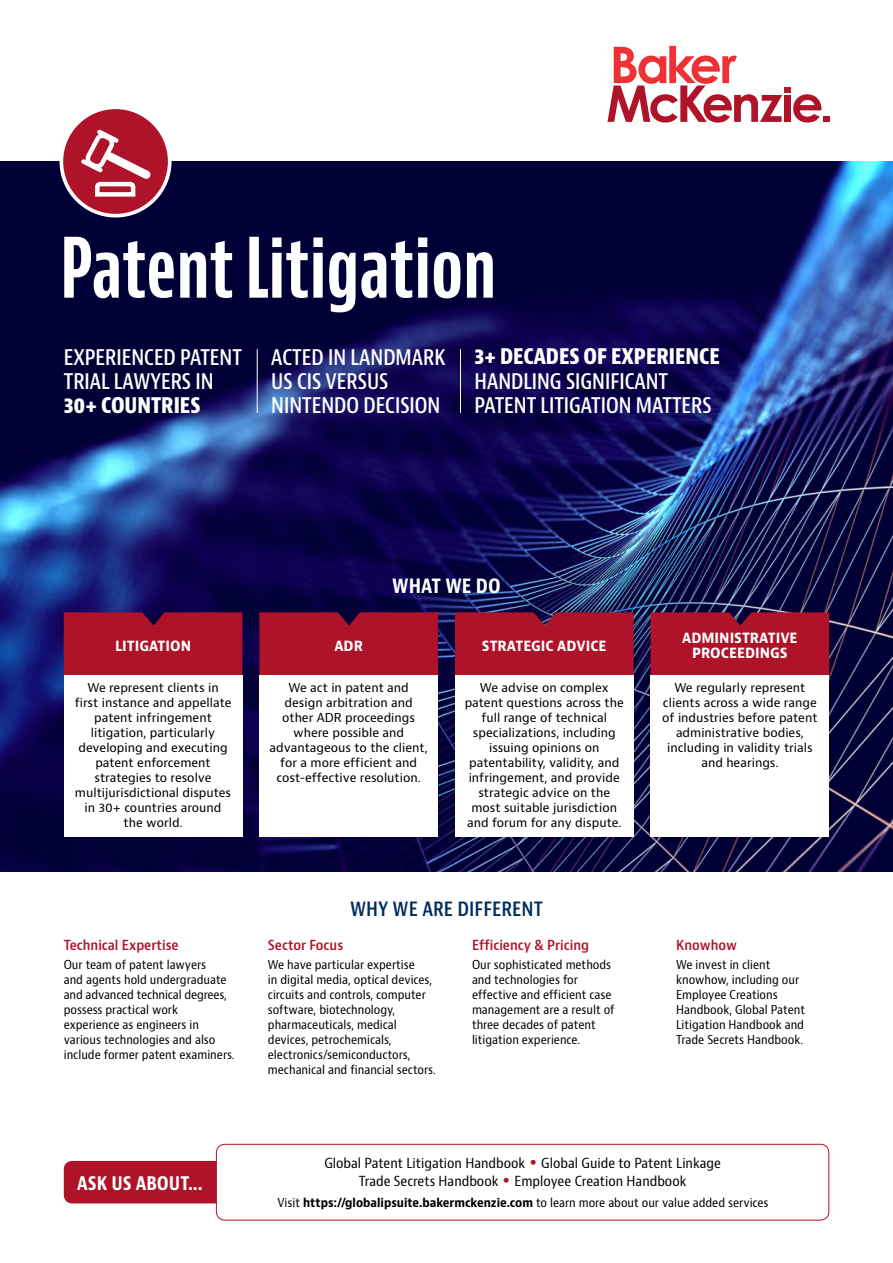
<style>
.page{position:relative;width:893px;height:1263px;background:#fff}
.page>*{position:absolute;margin:0;border:0;box-sizing:border-box;transform-origin:0 0}
.t1{font:81px "Baker Mc Kenzie Bernini Cp Bd";letter-spacing:.01em;color:#fff}
.t2{font:600 condensed 21px/24px "Baker Mc Kenzie Bernini";color:#fff}
.t3{font:condensed 21px "Baker Mc Kenzie Bernini";color:#fff}
.t4{font:600 condensed 21px "Baker Mc Kenzie Bernini";color:#002b5a}
.t5{font:700 condensed 21px "Baker Mc Kenzie Bernini";color:#fff}
.t6{font:700 condensed 19.95px "Baker Mc Kenzie Bernini";color:#fff}
.t7{font:15px/15px "Baker Mc Kenzie Bernini Nr Bd";color:#fff;text-align:center}
.t8{font:13.5px/18px "Baker Mc Kenzie Bernini Nr Reg";color:#000;text-align:center}
.t9{font:13.5px "Baker Mc Kenzie Bernini Nr Sb";color:#ae132a}
.t10{font:12px/15px "Baker Mc Kenzie Bernini Nr Reg";color:#000}
.t11{font:12px/15px "Baker Mc Kenzie Bernini";color:#000;text-align:center}
.s1{font-family:"Baker Mc Kenzie Bernini";font-stretch:expanded;font-size:18px;color:#ae132a}
.s2{font-family:"Baker Mc Kenzie Bernini Nr Bd"}
</style>
<div class="page">
<img style="left:0;top:162px;width:893px;height:710px">
<div style="left:64px;top:612px;width:178px;height:63px;background:#ae132a"></div>
<div style="left:259px;top:612px;width:179px;height:63px;background:#ae132a"></div>
<div style="left:455px;top:612px;width:179px;height:63px;background:#ae132a"></div>
<div style="left:651px;top:612px;width:178px;height:63px;background:#ae132a"></div>
<div style="left:64px;top:675px;width:178px;height:162px;background:#fff"></div>
<div style="left:651px;top:675px;width:178px;height:162px;background:#fff"></div>
<div style="left:259px;top:675px;width:179px;height:162px;background:#fff"></div>
<div style="left:455px;top:675px;width:179px;height:162px;background:#fff"></div>
<svg style="left:607px;top:46px;width:222px;height:77px"></svg>
<div style="left:64px;top:1161px;width:152px;height:42px;background:#ae132a"></div>
<div style="left:216px;top:1144px;width:613px;height:76px;border:1px solid #ae132a;border-radius:9px"></div>
<hr style="left:257px;top:349px;width:1px;height:64px;background:#fff">
<hr style="left:460px;top:349px;width:1px;height:64px;background:#fff">
<svg style="left:61px;top:107px;width:109px;height:109px;background:#b93347"></svg>
<svg style="left:77px;top:126px;width:81px;height:73px"></svg>
<div style="left:60px;top:105px;width:112px;height:112px;border:4px solid #fff;border-radius:50%"></div>
<h1 class="t1" style="left:61px;top:222px;width:437px">Patent Litigation</h1>
<h2 class="t2" style="left:64px;top:346px;width:180px">EXPERIENCED PATENT<br>TRIAL LAWYERS IN</h2>
<h2 class="t3" style="left:64px;top:392px;width:138px">30+ COUNTRIES</h2>
<h2 class="t2" style="left:271px;top:346px;width:176px">ACTED IN LANDMARK<br>US CIS VERSUS<br>NINTENDO DECISION</h2>
<h2 class="t3" style="left:475px;top:344px;width:247px">3+ DECADES OF EXPERIENCE</h2>
<h2 class="t2" style="left:475px;top:369px;width:239px">HANDLING SIGNIFICANT<br>PATENT LITIGATION MATTERS</h2>
<h2 class="t5" style="left:392px;top:572px;width:110px">WHAT WE DO</h2>
<p class="t7" style="left:115px;top:638px;width:77px">LITIGATION</p>
<p class="t7" style="left:334px;top:638px;width:30px">ADR</p>
<p class="t7" style="left:482px;top:638px;width:126px">STRATEGIC ADVICE</p>
<p class="t7" style="left:682px;top:630px;width:117px">ADMINISTRATIVE<br>PROCEEDINGS</p>
<p class="t11" style="left:75px;top:680px;width:158px">We represent clients in first instance and appellate patent infringement litigation, particularly developing and executing patent enforcement strategies to resolve multijurisdictional disputes in 30+ countries around the world.</p>
<p class="t11" style="left:662px;top:680px;width:157px">We regularly represent clients across a wide range of industries before patent administrative bodies, including in validity trials and hearings.</p>
<p class="t11" style="left:269px;top:680px;width:160px">We act in patent and design arbitration and other ADR proceedings where possible and advantageous to the client, for a more efficient and cost-effective resolution.</p>
<p class="t11" style="left:465px;top:680px;width:161px">We advise on complex patent questions across the full range of technical specializations, including issuing opinions on patentability, validity, and infringement, and provide strategic advice on the most suitable jurisdiction and forum for any dispute.</p>
<p class="t9" style="left:64px;top:936px;width:116px">Technical Expertise</p>
<p class="t10" style="left:64px;top:957px;width:172px">Our team of patent lawyers<br>and agents hold undergraduate and advanced technical degrees, possess practical work experience as engineers in various technologies and also include former patent examiners.</p>
<h3 class="t6" style="left:77px;top:1170px;width:127px">ASK US ABOUT...</h3>
<h2 class="t4" style="left:350px;top:896px;width:194px">WHY WE ARE DIFFERENT</h2>
<p class="t9" style="left:268px;top:936px;width:77px">Sector Focus</p>
<p class="t10" style="left:268px;top:957px;width:169px">We have particular expertise<br>in digital media, optical devices, circuits and controls, computer software, biotechnology, pharmaceuticals, medical devices, petrochemicals, electronics/semiconductors, mechanical and financial sectors.</p>
<p class="t9" style="left:472px;top:936px;width:119px">Efficiency &amp; Pricing</p>
<p class="t10" style="left:472px;top:957px;width:144px">Our sophisticated methods and technologies for effective and efficient case management are a result of three decades of patent litigation experience.</p>
<p class="t9" style="left:676px;top:936px;width:62px">Knowhow</p>
<p class="t10" style="left:676px;top:957px;width:130px">We invest in client knowhow, including our<br>Employee Creations<br>Handbook, Global Patent<br>Litigation Handbook and<br>Trade Secrets Handbook.</p>
<p class="t8" style="left:324px;top:1154px;width:398px">Global Patent Litigation Handbook <span class="s1">•</span> Global Guide to Patent Linkage<br>Trade Secrets Handbook <span class="s1">•</span> Employee Creation Handbook</p>
<p class="t10" style="left:277px;top:1195px;width:493px">Visit <span class="s2">https://globalipsuite.bakermckenzie.com</span> to learn more about our value added services</p>
</div>
